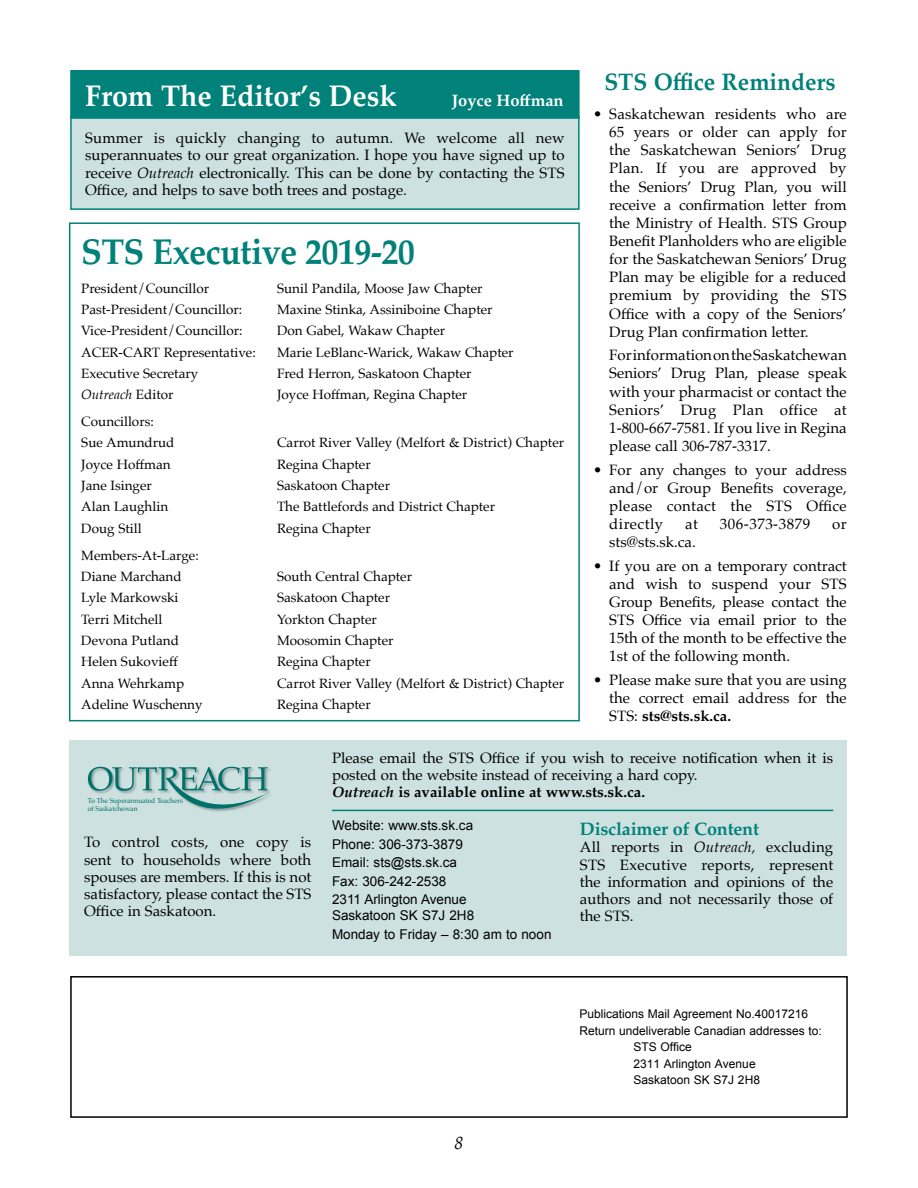
<style>
.page{position:relative;width:918px;height:1188px;background:#fff}
.page>*{position:absolute;margin:0;border:0;box-sizing:border-box;transform-origin:0 0}
.t1{font:700 36px "Palatino";letter-spacing:-.02em;color:#008179;scale:.95 1}
.t2{font:700 30px "Palatino";color:#fff;scale:.95 1}
.t3{font:700 24px "Palatino";color:#008179;scale:.95 1}
.t4{font:700 18px "Palatino";letter-spacing:-.01em;color:#008179}
.t5{font:italic 18px "Palatino";color:#000}
.t6{font:700 16.5px "Palatino";color:#fff}
.t7{font:15px/18.1px "Palatino";color:#000;text-align:justify}
.t8{font:15px "Palatino";letter-spacing:.03em;color:#000}
.t9{font:13.5px/21.3px "Palatino";color:#000}
.t10{font:13.5px/18.5px "Arial";color:#000}
.t11{font:italic 13.5px "Palatino";color:#000}
.t12{font:12px "Arial";color:#000}
.t13{font:7.05px/8.1px "Palatino";color:#008179;scale:.95 1}
.s1{font-style:italic}
.s2{font-style:normal}
.s3{font-weight:700}
.s4{font-weight:700;font-style:italic}
</style>
<div class="page">
<div style="left:69px;top:740px;width:778px;height:216px;background:#cde1e0"></div>
<div style="left:70px;top:976px;width:778px;height:142px;border:2px solid #000"></div>
<div style="left:71px;top:117px;width:508px;height:92px;background:#cde1e0"></div>
<div style="left:70px;top:116px;width:510px;height:94px;border:2px solid #008179"></div>
<div style="left:71px;top:71px;width:508px;height:47px;background:#008179"></div>
<div style="left:70px;top:70px;width:510px;height:49px;border:2px solid #008179"></div>
<svg style="left:88px;top:767px;width:181px;height:44px"></svg>
<hr style="left:332px;top:810px;width:501px;height:1px;background:#008179">
<div style="left:69px;top:222px;width:511px;height:499px;border:2px solid #008179"></div>
<h2 class="t2" style="left:85px;top:70px;width:330px">From The Editor’s Desk</h2>
<p class="t6" style="left:452px;top:86px;width:113px">Joyce Hoffman</p>
<p class="t7" style="left:85px;top:129px;width:481px;line-height:17.2px">Summer is quickly changing to autumn. We welcome all new superannuates to our great organization. I hope you have signed up to receive <span class="s1">Outreach</span> electronically. This can be done by contacting the STS Office, and helps to save both trees and postage.</p>
<h1 class="t1" style="left:81px;top:221px;width:353px">STS Executive 2019-20</h1>
<p class="t9" style="left:81px;top:277px;width:129px">President/Councillor</p>
<p class="t9" style="left:277px;top:277px;width:207px">Sunil Pandila, Moose Jaw Chapter</p>
<p class="t9" style="left:81px;top:299px;width:162px">Past-President/Councillor:</p>
<p class="t9" style="left:277px;top:299px;width:217px">Maxine Stinka, Assiniboine Chapter</p>
<p class="t9" style="left:81px;top:320px;width:163px">Vice-President/Councillor:</p>
<p class="t9" style="left:277px;top:320px;width:170px">Don Gabel, Wakaw Chapter</p>
<p class="t9" style="left:81px;top:341px;width:176px">ACER-CART Representative:</p>
<p class="t9" style="left:277px;top:341px;width:238px">Marie LeBlanc-Warick, Wakaw Chapter</p>
<p class="t9" style="left:81px;top:363px;width:119px">Executive Secretary</p>
<p class="t9" style="left:277px;top:363px;width:196px">Fred Herron, Saskatoon Chapter</p>
<p class="t11" style="left:81px;top:383px;width:94px">Outreach <span class="s2">Editor</span></p>
<p class="t9" style="left:277px;top:384px;width:192px">Joyce Hoffman, Regina Chapter</p>
<p class="t9" style="left:81px;top:411px;width:95px">Councillors:<br>Sue Amundrud</p>
<p class="t9" style="left:277px;top:432px;width:289px">Carrot River Valley (Melfort &amp; District) Chapter</p>
<p class="t9" style="left:81px;top:453px;width:91px">Joyce Hoffman</p>
<p class="t9" style="left:277px;top:453px;width:95px">Regina Chapter</p>
<p class="t9" style="left:81px;top:475px;width:72px">Jane Isinger</p>
<p class="t9" style="left:277px;top:475px;width:115px">Saskatoon Chapter</p>
<p class="t9" style="left:81px;top:496px;width:88px">Alan Laughlin</p>
<p class="t9" style="left:277px;top:496px;width:220px">The Battlefords and District Chapter</p>
<p class="t9" style="left:81px;top:518px;width:62px">Doug Still</p>
<p class="t9" style="left:277px;top:518px;width:95px">Regina Chapter</p>
<p class="t9" style="left:81px;top:544px;width:119px">Members-At-Large:<br>Diane Marchand</p>
<p class="t9" style="left:277px;top:566px;width:137px">South Central Chapter</p>
<p class="t9" style="left:81px;top:587px;width:99px">Lyle Markowski</p>
<p class="t9" style="left:277px;top:587px;width:115px">Saskatoon Chapter</p>
<p class="t9" style="left:81px;top:608px;width:83px">Terri Mitchell</p>
<p class="t9" style="left:277px;top:608px;width:101px">Yorkton Chapter</p>
<p class="t9" style="left:81px;top:630px;width:99px">Devona Putland</p>
<p class="t9" style="left:277px;top:630px;width:118px">Moosomin Chapter</p>
<p class="t9" style="left:81px;top:651px;width:98px">Helen Sukovieff</p>
<p class="t9" style="left:277px;top:651px;width:95px">Regina Chapter</p>
<p class="t9" style="left:81px;top:672px;width:104px">Anna Wehrkamp</p>
<p class="t9" style="left:277px;top:672px;width:289px">Carrot River Valley (Melfort &amp; District) Chapter</p>
<p class="t9" style="left:81px;top:694px;width:123px">Adeline Wuschenny</p>
<p class="t9" style="left:277px;top:694px;width:95px">Regina Chapter</p>
<h3 class="t3" style="left:604px;top:61px;width:245px">STS Office Reminders</h3>
<p class="t7" style="left:609px;top:105px;width:239px;text-indent:-16px">• Saskatchewan residents who are 65 years or older can apply for the Saskatchewan Seniors’ Drug Plan. If you are approved by the Seniors’ Drug Plan, you will receive a confirmation letter from the Ministry of Health. STS Group Benefit Planholders who are eligible for the Saskatchewan Seniors’ Drug Plan may be eligible for a reduced premium by providing the STS Office with a copy of the Seniors’ Drug Plan confirmation letter.</p>
<p class="t7" style="left:609px;top:346px;width:239px">For information on the Saskatchewan Seniors’ Drug Plan, please speak with your pharmacist or contact the Seniors’ Drug Plan office at 1-800-667-7581. If you live in Regina please call 306-787-3317.</p>
<p class="t7" style="left:609px;top:460px;width:239px;text-indent:-16px">• For any changes to your address and/or Group Benefits coverage, please contact the STS Office directly</p>
<p class="t7" style="left:685px;top:515px;width:14px">at</p>
<p class="t8" style="left:720px;top:511px;width:92px">306-373-3879</p>
<p class="t7" style="left:832px;top:515px;width:16px">or</p>
<p class="t7" style="left:609px;top:533px;width:88px">sts@sts.sk.ca.</p>
<p class="t7" style="left:609px;top:556px;width:239px;text-indent:-16px">• If you are on a temporary contract and wish to suspend your STS Group Benefits, please contact the STS Office via email prior to the 15th of the month to be effective the 1st of the following month.</p>
<p class="t7" style="left:609px;top:671px;width:239px;text-indent:-16px">• Please make sure that you are using the correct email address for the STS: <span class="s3">sts@sts.sk.ca.</span></p>
<p class="t13" style="left:88px;top:797px;width:102px">To The Superannuated Teachers of Saskatchewan</p>
<p class="t7" style="left:84px;top:834px;width:229px;line-height:17.2px">To control costs, one copy is sent to households where both spouses are members. If this is not satisfactory, please contact the STS Office in Saskatoon.</p>
<p class="t7" style="left:332px;top:749px;width:503px;line-height:17.2px;text-align:left">Please email the STS Office if you wish to receive notification when it is posted on the website instead of receiving a hard copy.<br><span class="s4">Outreach</span> <span class="s3">is available online at www.sts.sk.ca.</span></p>
<p class="t10" style="left:332px;top:816px;width:143px">Website: www.sts.sk.ca<br>Phone: 306-373-3879<br>Email: sts@sts.sk.ca<br>Fax: 306-242-2538<br>2311 Arlington Avenue</p>
<p class="t10" style="left:332px;top:906px;width:221px;line-height:19.2px">Saskatoon SK S7J 2H8<br>Monday to Friday – 8:30 am to noon</p>
<p class="t4" style="left:580px;top:814px;width:181px">Disclaimer of Content</p>
<p class="t7" style="left:580px;top:839px;width:255px;line-height:17.2px">All reports in <span class="s1">Outreach,</span> excluding STS Executive reports, represent the information and opinions of the authors and not necessarily those of the STS.</p>
<p class="t5" style="left:454px;top:1128px;width:10px">8</p>
<p class="t12" style="left:580px;top:1006px;width:230px">Publications Mail Agreement No.40017216</p>
<p class="t12" style="left:580px;top:1023px;width:244px">Return undeliverable Canadian addresses to:</p>
<p class="t12" style="left:634px;top:1039px;width:60px">STS Office</p>
<p class="t12" style="left:634px;top:1056px;width:124px">2311 Arlington Avenue</p>
<p class="t12" style="left:634px;top:1072px;width:128px">Saskatoon SK S7J 2H8</p>
</div>
